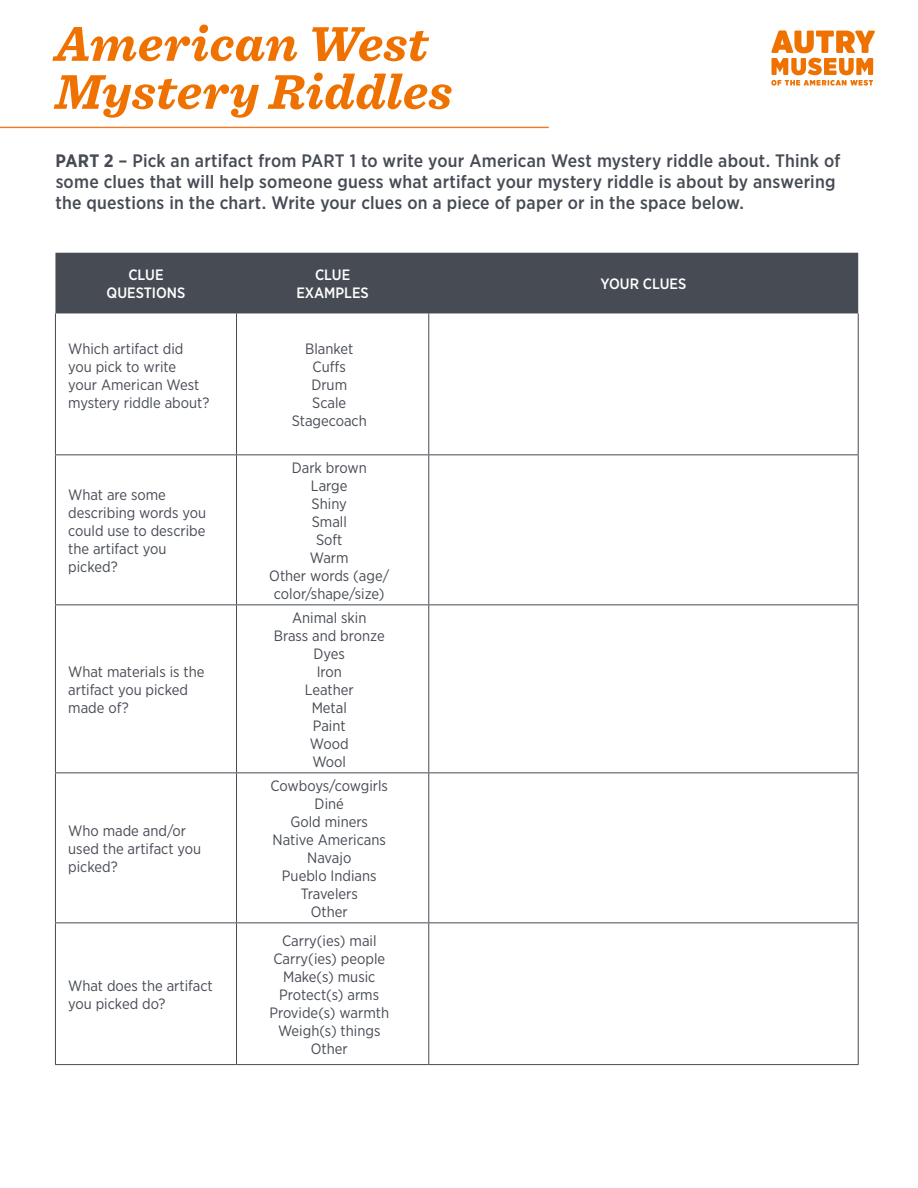
<style>
.page{position:relative;width:918px;height:1188px;background:#fff}
.page>*{position:absolute;margin:0;border:0;box-sizing:border-box;transform-origin:0 0}
._1_1_Header{font:italic 700 51px/48px "Sentinel";letter-spacing:.005em;color:#ef7100}
._1_1_Header-2{font:500 18px/21px "Gotham Narrow";letter-spacing:.01em;color:#464b54}
.t1{font:15px/18px "Gotham Narrow";color:#464b54}
.t2{font:500 15px "Gotham Narrow";color:#fff}
.s1{font-weight:700}
</style>
<div class="page">
<svg style="left:0;top:126px;width:549px;height:3px;background:#f9bf97"></svg>
<div style="left:55px;top:253px;width:803px;height:60px;background:#464b54"></div>
<hr style="left:55px;top:313px;width:1px;height:141px;background:#464b54">
<hr style="left:236px;top:313px;width:1px;height:141px;background:#464b54">
<hr style="left:858px;top:313px;width:1px;height:141px;background:#464b54">
<hr style="left:55px;top:455px;width:1px;height:149px;background:#464b54">
<hr style="left:236px;top:455px;width:1px;height:149px;background:#464b54">
<hr style="left:858px;top:455px;width:1px;height:149px;background:#464b54">
<hr style="left:55px;top:605px;width:1px;height:167px;background:#464b54">
<hr style="left:236px;top:605px;width:1px;height:167px;background:#464b54">
<hr style="left:858px;top:605px;width:1px;height:167px;background:#464b54">
<hr style="left:55px;top:773px;width:1px;height:149px;background:#464b54">
<hr style="left:236px;top:773px;width:1px;height:149px;background:#464b54">
<hr style="left:858px;top:773px;width:1px;height:149px;background:#464b54">
<hr style="left:55px;top:923px;width:1px;height:141px;background:#464b54">
<hr style="left:236px;top:923px;width:1px;height:141px;background:#464b54">
<hr style="left:858px;top:923px;width:1px;height:141px;background:#464b54">
<hr style="left:428px;top:313px;width:1px;height:141px;background:#464b54">
<hr style="left:55px;top:454px;width:182px;height:1px;background:#464b54">
<hr style="left:237px;top:454px;width:192px;height:1px;background:#464b54">
<hr style="left:429px;top:454px;width:430px;height:1px;background:#464b54">
<hr style="left:428px;top:455px;width:1px;height:149px;background:#464b54">
<hr style="left:55px;top:604px;width:182px;height:1px;background:#464b54">
<hr style="left:237px;top:604px;width:192px;height:1px;background:#464b54">
<hr style="left:429px;top:604px;width:430px;height:1px;background:#464b54">
<hr style="left:428px;top:605px;width:1px;height:167px;background:#464b54">
<hr style="left:55px;top:772px;width:182px;height:1px;background:#464b54">
<hr style="left:237px;top:772px;width:192px;height:1px;background:#464b54">
<hr style="left:429px;top:772px;width:430px;height:1px;background:#464b54">
<hr style="left:428px;top:773px;width:1px;height:149px;background:#464b54">
<hr style="left:55px;top:922px;width:182px;height:1px;background:#464b54">
<hr style="left:237px;top:922px;width:192px;height:1px;background:#464b54">
<hr style="left:429px;top:922px;width:430px;height:1px;background:#464b54">
<hr style="left:428px;top:923px;width:1px;height:141px;background:#464b54">
<hr style="left:55px;top:1064px;width:182px;height:1px;background:#464b54">
<hr style="left:237px;top:1064px;width:192px;height:1px;background:#464b54">
<hr style="left:429px;top:1064px;width:430px;height:1px;background:#464b54">
<svg style="left:771px;top:30px;width:104px;height:56px"></svg>
<p class="_1_1_Header" style="left:55px;top:17px;width:398px">American West<br>Mystery Riddles</p>
<p class="_1_1_Header-2" style="left:56px;top:150px;width:786px"><span class="s1">PART 2</span> – Pick an artifact from PART 1 to write your American West mystery riddle about. Think of some clues that will help someone guess what artifact your mystery riddle is about by answering the questions in the chart. Write your clues on a piece of paper or in the space below.</p>
<p class="t2" style="left:128px;top:265px;width:37px">CLUE</p>
<p class="t2" style="left:107px;top:283px;width:80px">QUESTIONS</p>
<p class="t2" style="left:315px;top:265px;width:37px">CLUE</p>
<p class="t2" style="left:296px;top:283px;width:74px">EXAMPLES</p>
<p class="t1" style="left:68px;top:339px;width:143px">Which artifact did you pick to write<br>your American West mystery riddle about?</p>
<p class="t1" style="left:305px;top:339px;width:50px">Blanket</p>
<p class="t1" style="left:313px;top:357px;width:35px">Cuffs</p>
<p class="t1" style="left:311px;top:375px;width:37px">Drum</p>
<p class="t1" style="left:312px;top:393px;width:36px">Scale</p>
<p class="t1" style="left:292px;top:411px;width:77px">Stagecoach</p>
<p class="t1" style="left:68px;top:485px;width:139px">What are some describing words you could use to describe the artifact you picked?</p>
<p class="t1" style="left:68px;top:662px;width:138px">What materials is the artifact you picked made of?</p>
<p class="t1" style="left:68px;top:821px;width:134px">Who made and/or used the artifact you picked?</p>
<p class="t1" style="left:68px;top:976px;width:146px">What does the artifact you picked do?</p>
<p class="t1" style="left:292px;top:458px;width:76px">Dark brown</p>
<p class="t1" style="left:311px;top:476px;width:38px">Large</p>
<p class="t1" style="left:312px;top:494px;width:37px">Shiny</p>
<p class="t1" style="left:312px;top:512px;width:37px">Small</p>
<p class="t1" style="left:316px;top:530px;width:28px">Soft</p>
<p class="t1" style="left:310px;top:548px;width:40px">Warm</p>
<p class="t1" style="left:269px;top:566px;width:121px;text-align:center">Other words (age/ color/shape/size)</p>
<p class="t1" style="left:292px;top:608px;width:76px">Animal skin</p>
<p class="t1" style="left:274px;top:626px;width:112px">Brass and bronze</p>
<p class="t1" style="left:314px;top:644px;width:33px">Dyes</p>
<p class="t1" style="left:317px;top:662px;width:27px">Iron</p>
<p class="t1" style="left:305px;top:680px;width:50px">Leather</p>
<p class="t1" style="left:312px;top:698px;width:37px">Metal</p>
<p class="t1" style="left:313px;top:716px;width:34px">Paint</p>
<p class="t1" style="left:310px;top:734px;width:40px">Wood</p>
<p class="t1" style="left:312px;top:752px;width:35px">Wool</p>
<p class="t1" style="left:271px;top:776px;width:119px">Cowboys/cowgirls</p>
<p class="t1" style="left:315px;top:794px;width:31px">Diné</p>
<p class="t1" style="left:290px;top:812px;width:79px">Gold miners</p>
<p class="t1" style="left:273px;top:830px;width:115px">Native Americans</p>
<p class="t1" style="left:307px;top:848px;width:46px">Navajo</p>
<p class="t1" style="left:282px;top:866px;width:96px">Pueblo Indians</p>
<p class="t1" style="left:301px;top:884px;width:59px">Travelers</p>
<p class="t1" style="left:311px;top:902px;width:38px">Other</p>
<p class="t1" style="left:282px;top:931px;width:96px">Carry(ies) mail</p>
<p class="t1" style="left:273px;top:949px;width:113px">Carry(ies) people</p>
<p class="t1" style="left:283px;top:967px;width:94px">Make(s) music</p>
<p class="t1" style="left:279px;top:985px;width:101px">Protect(s) arms</p>
<p class="t1" style="left:269px;top:1003px;width:121px">Provide(s) warmth</p>
<p class="t1" style="left:278px;top:1021px;width:104px">Weigh(s) things</p>
<p class="t1" style="left:311px;top:1039px;width:38px">Other</p>
<p class="t2" style="left:601px;top:274px;width:87px">YOUR CLUES</p>
</div>
